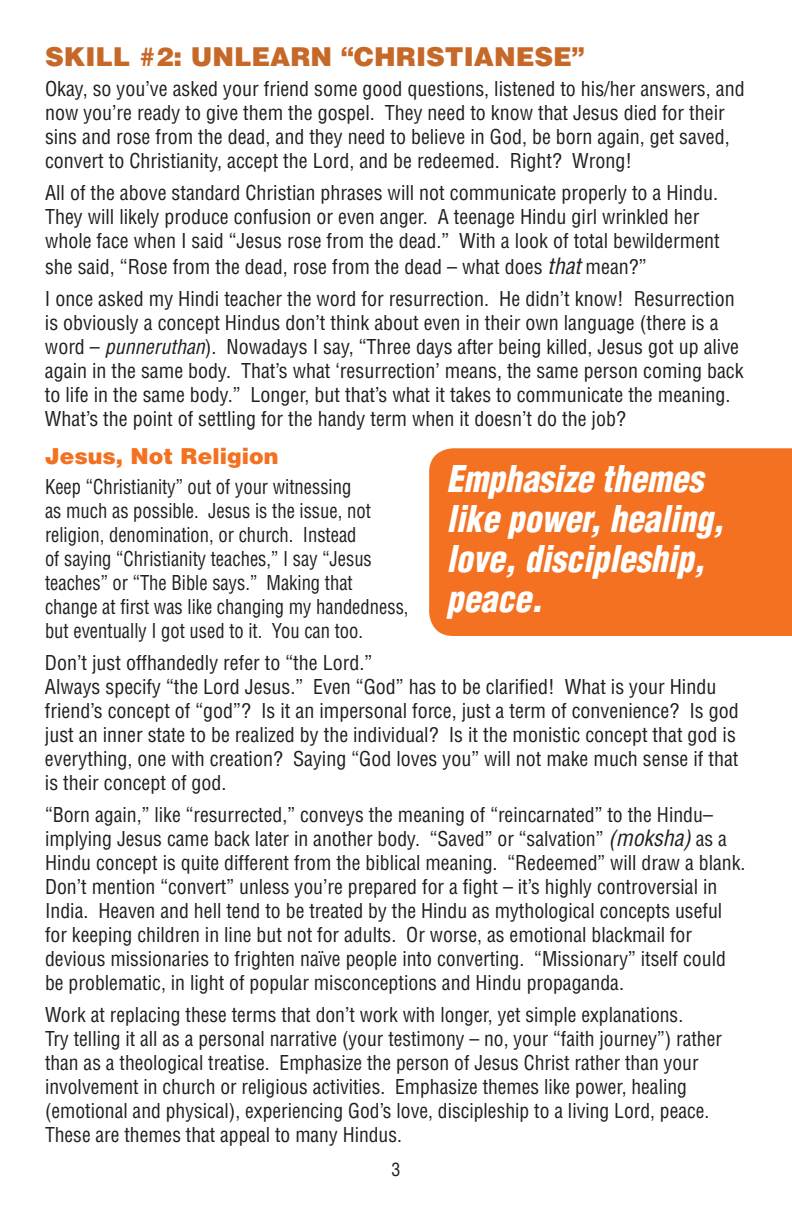
<style>
.page{position:relative;width:792px;height:1224px;background:#fff}
.page>*{position:absolute;margin:0;border:0;box-sizing:border-box;transform-origin:0 0}
.t1{font:italic 900 condensed 36px/40px "Helvetica";color:#fff;scale:.94 1}
.t2{font:900 26px "Helvetica";color:#c66828}
.t3{font:900 22px "Helvetica";color:#f37121}
.t4{font:condensed 20px/24px "Helvetica";color:#231f20}
.t5{font:condensed 20px/24px "Helvetica";color:#231f20;scale:.93 1}
.t6{font:condensed 18px "Helvetica";color:#231f20}
.s1{font-style:italic;font-size:22px}
.s2{font-style:italic}
</style>
<div class="page">
<div style="left:429px;top:448px;width:363px;height:188px;background:#f37121"></div>
<h2 class="t2" style="left:45px;top:40px;width:541px">SKILL #2: UN LEARN “CHRISTIAN ESE”</h2>
<p class="t4" style="left:45px;top:76px;width:701px">Okay, so you’ve asked your friend some good questions, listened to his/her answers, and now you’re ready to give them the gospel. They need to know that Jesus died for their sins and rose from the dead, and they need to believe in God, be born again, get saved, convert to Christianity, accept the Lord, and be redeemed. Right? Wrong!</p>
<p class="t4" style="left:45px;top:180px;width:676px">All of the above standard Christian phrases will not communicate properly to a Hindu.<br>They will likely produce confusion or even anger. A teenage Hindu girl wrinkled her whole face when I said “Jesus rose from the dead.” With a look of total bewilderment</p>
<p class="t4" style="left:45px;top:250px;width:691px;line-height:32px">she said, “Rose from the dead, rose from the dead – what does <span class="s1">that</span> mean?”<br>I once asked my Hindi teacher the word for resurrection. He didn’t know! Resurrection</p>
<p class="t4" style="left:45px;top:310px;width:700px">is obviously a concept Hindus don’t think about even in their own language (there is a word – <span class="s2">punneruthan</span>). Nowadays I say, “Three days after being killed, Jesus got up alive again in the same body. That’s what ‘resurrection’ means, the same person coming back to life in the same body.” Longer, but that’s what it takes to communicate the meaning.<br>What’s the point of settling for the handy term when it doesn’t do the job?</p>
<p class="t3" style="left:45px;top:442px;width:235px">JESUS, NOT RELIGION</p>
<p class="t5" style="left:45px;top:474px;width:392px">Keep “Christianity” out of your witnessing<br>as much as possible. Jesus is the issue, not religion, denomination, or church. Instead<br>of saying “Christianity teaches,” I say “Jesus teaches” or “The Bible says.” Making that change at first was like changing my handedness, but eventually I got used to it. You can too.</p>
<p class="t4" style="left:45px;top:650px;width:695px">Don’t just offhandedly refer to “the Lord.”<br>Always specify “the Lord Jesus.” Even “God” has to be clarified! What is your Hindu friend’s concept of “god”? Is it an impersonal force, just a term of convenience? Is god just an inner state to be realized by the individual? Is it the monistic concept that god is everything, one with creation? Saying “God loves you” will not make much sense if that is their concept of god.</p>
<p class="t4" style="left:45px;top:802px;width:702px">“Born again,” like “resurrected,” conveys the meaning of “reincarnated” to the Hindu– implying Jesus came back later in another body. “Saved” or “salvation” <span class="s1">(moksha)</span> as a Hindu concept is quite different from the biblical meaning. “Redeemed” will draw a blank.<br>Don’t mention “convert” unless you’re prepared for a fight – it’s highly controversial in India. Heaven and hell tend to be treated by the Hindu as mythological concepts useful for keeping children in line but not for adults. Or worse, as emotional blackmail for devious missionaries to frighten naïve people into converting. “Missionary” itself could be problematic, in light of popular misconceptions and Hindu propaganda.</p>
<p class="t4" style="left:45px;top:1002px;width:679px">Work at replacing these terms that don’t work with longer, yet simple explanations.<br>Try telling it all as a personal narrative (your testimony – no, your “faith journey”) rather than as a theological treatise. Emphasize the person of Jesus Christ rather than your involvement in church or religious activities. Emphasize themes like power, healing (emotional and physical), experiencing God’s love, discipleship to a living Lord, peace.<br>These are themes that appeal to many Hindus.</p>
<h1 class="t1" style="left:446px;top:458px;width:297px">Emphasize themes like power, healing, love, discipleship, peace.</h1>
<p class="t6" style="left:391px;top:1158px;width:10px">3</p>
</div>
